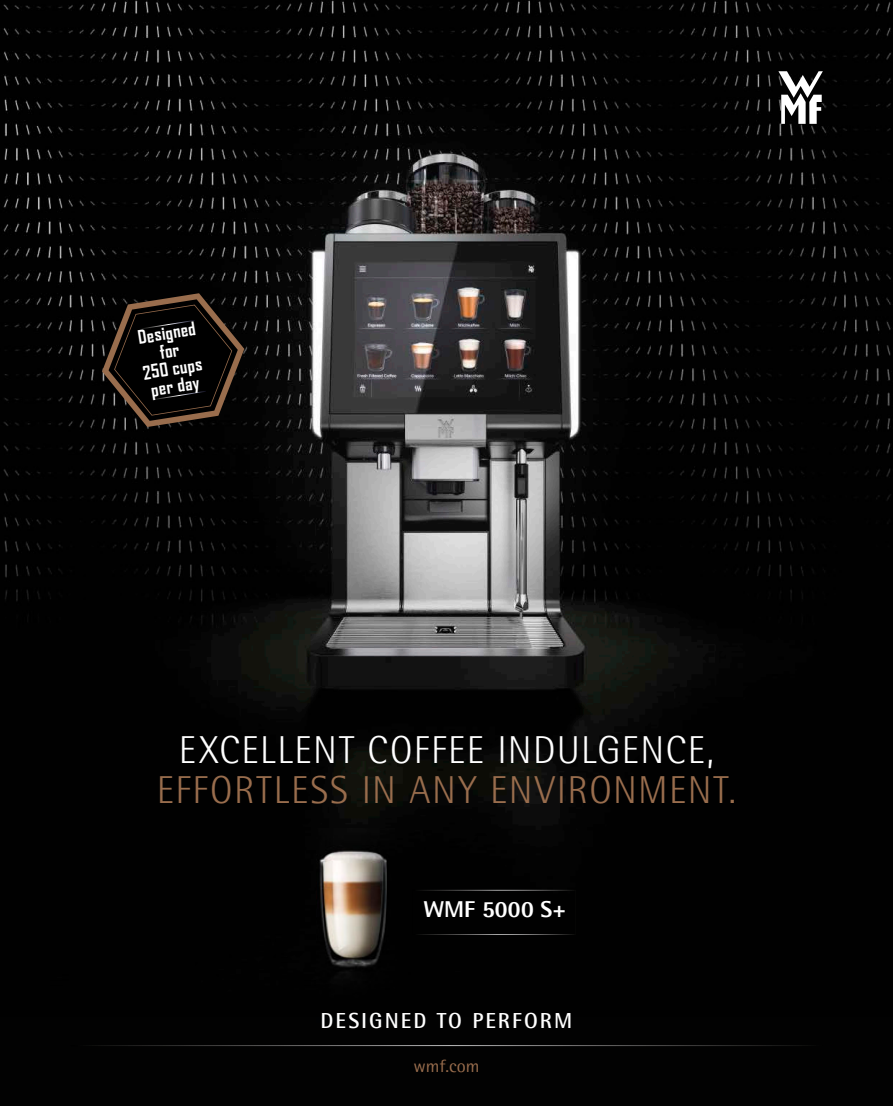
<style>
.page{position:relative;width:893px;height:1106px;background:#fff}
.page>*{position:absolute;margin:0;border:0;box-sizing:border-box;transform-origin:0 0}
.t1{font:300 39px "WMF Rotis";letter-spacing:.04em;color:#996d4d}
.t2{font:300 39px "WMF Rotis";letter-spacing:.035em;color:#fff}
.t3{font:700 22.95px "WMF Rotis";letter-spacing:.005em;color:#fff}
.t4{font:500 21.75px "WMF Rotis";letter-spacing:.095em;color:#fff}
.t5{font:700 18px/18px "Agency FB";color:#fff;text-align:center}
.t6{font:18px "WMF Rotis";color:#996d4d}
</style>
<div class="page">
<div style="left:0;top:1003px;width:893px;height:103px;background:#020202"></div>
<img style="left:0;top:0;width:893px;height:1003px">
<svg style="left:778px;top:71px;width:45px;height:53px"></svg>
<svg style="left:71px;top:1045px;width:751px;height:1px"></svg>
<div style="left:412px;top:889px;width:164px;height:45px;background:#010101"></div>
<img style="left:317px;top:828px;width:78px;height:175px">
<svg style="left:102px;top:293px;width:142px;height:134px;background:#17110d"></svg>
<p class="t5" style="left:136px;top:328px;width:61px;rotate:-9deg">Designed for<br>250 cups per day</p>
<p class="t2" style="left:179px;top:727px;width:537px">EXCELLENT COFFEE INDULGENCE,</p>
<p class="t1" style="left:157px;top:767px;width:581px">EFFORTLESS IN ANY ENVIRONMENT.</p>
<p class="t3" style="left:423px;top:894px;width:144px">WMF 5000 S+</p>
<p class="t4" style="left:321px;top:1007px;width:253px">DESIGNED TO PERFORM</p>
<p class="t6" style="left:413px;top:1055px;width:68px">wmf.com</p>
</div>
